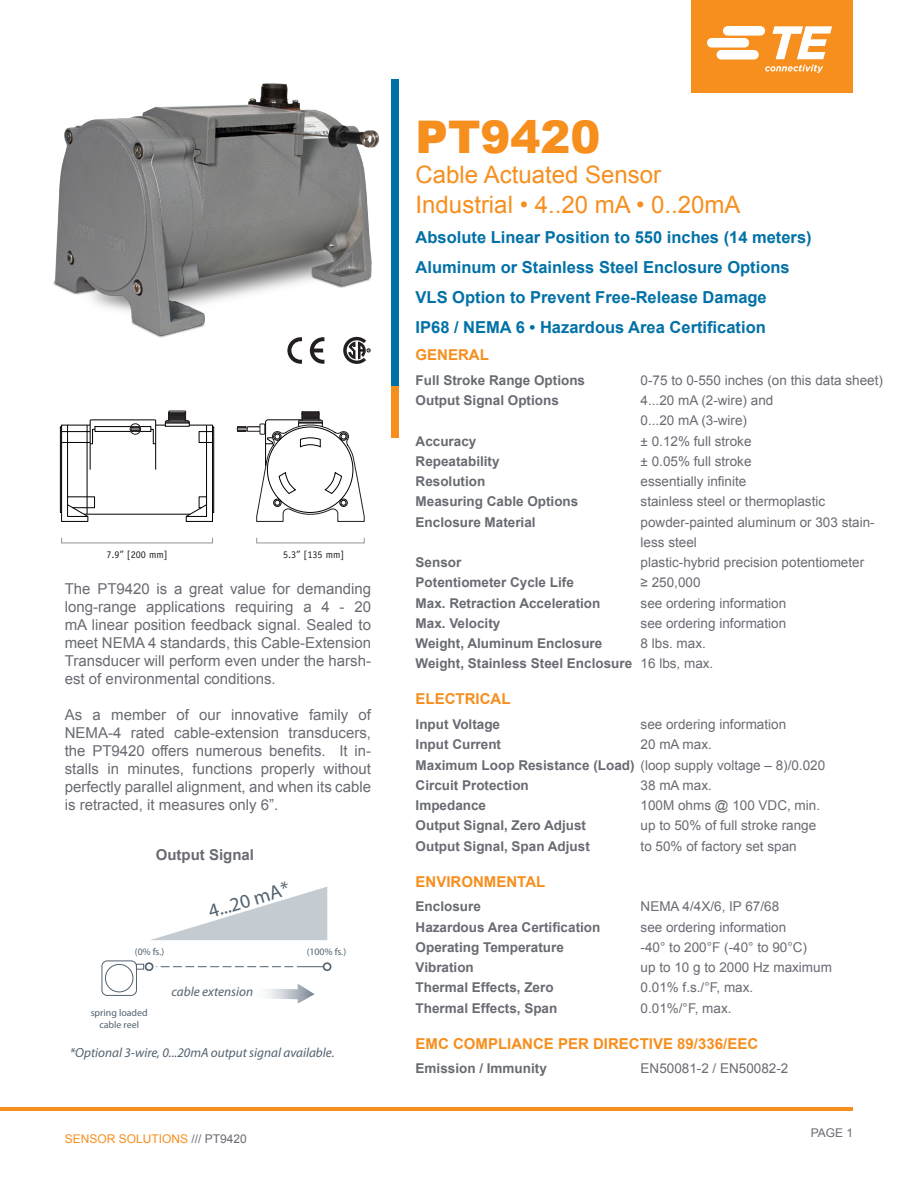
<style>
.page{position:relative;width:918px;height:1188px;background:#fff}
.page>*{position:absolute;margin:0;border:0;box-sizing:border-box;transform-origin:0 0}
.t1{font:900 45px "Arial";color:#f68f1e}
.t2{font:24px/30px "Arial";color:#f68f1e}
.t3{font:19.8px "Myriad Pro";color:#52626f}
.t4{font:700 16.5px/30px "Arial";color:#0071a7}
.t5{font:15px/18px "Arial";color:#696b73;text-align:justify}
.t6{font:700 15px "Arial";color:#f68f1e}
.t7{font:700 15px "Arial";color:#696b73}
.t8{font:700 13.5px/20.2px "Arial";color:#696b73}
.t9{font:13.5px/20.2px "Arial";color:#696b73}
.t10{font:italic 13.2px "Myriad Pro";color:#52626f}
.t11{font:12px "Arial";color:#f68f1e}
.t12{font:12px "Arial";color:#696b73}
.t13{font:10.2px "Officina Sans";color:#231f20}
.t14{font:9.9px/11.9px "Myriad Pro";color:#52626f;text-align:center}
.s1{color:#696b73}
.s2{font-weight:400}
</style>
<div class="page">
<svg style="left:151px;top:887px;width:176px;height:53px"></svg>
<svg style="left:267px;top:984px;width:48px;height:20px"></svg>
<div style="left:102px;top:960px;width:35px;height:36px;border:1px solid #52626f;border-radius:5px"></div>
<div style="left:105px;top:964px;width:28px;height:28px;border:1px solid #52626f;border-radius:50%"></div>
<div style="left:136px;top:964px;width:8px;height:6px;border:1px solid #52626f"></div>
<div style="left:145px;top:962px;width:8px;height:9px;border:2px solid #52626f;border-radius:50%"></div>
<div style="left:323px;top:962px;width:8px;height:9px;border:2px solid #52626f;border-radius:50%"></div>
<svg style="left:157px;top:966px;width:167px;height:1px"></svg>
<img style="left:53px;top:83px;width:326px;height:281px">
<div style="left:391px;top:79px;width:8px;height:307px;background:#0071a7"></div>
<div style="left:391px;top:386px;width:8px;height:52px;background:#f68f1e"></div>
<hr style="left:0;top:1107px;width:853px;height:4px;background:#f68f1e">
<div style="left:691px;top:0;width:162px;height:93px;background:#f68f1e"></div>
<svg style="left:707px;top:26px;width:125px;height:47px"></svg>
<svg style="left:287px;top:337px;width:15px;height:27px"></svg>
<svg style="left:310px;top:337px;width:14px;height:27px"></svg>
<svg style="left:343px;top:337px;width:27px;height:27px"></svg>
<div style="left:212px;top:426px;width:2px;height:87px;border:1px solid #000"></div>
<svg style="left:59px;top:411px;width:154px;height:111px"></svg>
<svg style="left:256px;top:411px;width:109px;height:111px"></svg>
<div style="left:237px;top:427px;width:14px;height:4px;border:1px solid #231f20"></div>
<hr style="left:247px;top:427px;width:14px;height:4px;background:#fff">
<div style="left:247px;top:426px;width:15px;height:6px;border:1px solid #231f20"></div>
<div style="left:260px;top:424px;width:5px;height:10px;background:#fff"></div>
<div style="left:259px;top:423px;width:6px;height:12px;border:1px solid #231f20"></div>
<svg style="left:237px;top:426px;width:9px;height:6px"></svg>
<div style="left:256px;top:538px;width:108px;height:5px;border:1px solid #939598"></div>
<div style="left:61px;top:538px;width:152px;height:5px;border:1px solid #939598"></div>
<p class="t13" style="left:106px;top:548px;width:63px">7.9” [200 mm]</p>
<p class="t13" style="left:283px;top:548px;width:63px">5.3” [135 mm]</p>
<p class="t5" style="left:65px;top:580px;width:308px">The PT9420 is a great value for demanding long-range applications requiring a 4 - 20 mA linear position feedback signal. Sealed to meet NEMA 4 standards, this Cable-Extension Transducer will perform even under the harsh&shy;est of environmental conditions.</p>
<p class="t5" style="left:65px;top:706px;width:308px">As a member of our innovative family of NEMA-4 rated cable-extension transducers, the PT9420 offers numerous benefits. It in&shy;stalls in minutes, functions properly without perfectly parallel alignment, and when its cable is retracted, it measures only 6”.</p>
<p class="t7" style="left:156px;top:844px;width:100px">Output Signal</p>
<h3 class="t3" style="left:205px;top:900px;width:85px;rotate:-17deg">4...20 mA*</h3>
<p class="t14" style="left:135px;top:946px;width:31px">(0% fs.)</p>
<p class="t14" style="left:307px;top:946px;width:41px">(100% fs.)</p>
<p class="t14" style="left:91px;top:1006px;width:58px">spring loaded cable reel</p>
<p class="t10" style="left:172px;top:984px;width:83px">cable extension</p>
<p class="t10" style="left:70px;top:1045px;width:266px">*Optional 3-wire, 0...20mA output signal available.</p>
<p class="t11" style="left:65px;top:1131px;width:184px">SENSOR SOLUTIONS <span class="s1">/// PT9420</span></p>
<h1 class="t1" style="left:416px;top:104px;width:187px">PT9420</h1>
<h2 class="t2" style="left:416px;top:160px;width:326px">Cable Actuated Sensor<br>Industrial • 4..20 mA • 0..20mA</h2>
<p class="t4" style="left:416px;top:223px;width:398px">Absolute Linear Position to 550 inches (14 meters)<br>Aluminum or Stainless Steel Enclosure Options VLS Option to Prevent Free-Release Damage<br>IP68 / NEMA 6 • Hazardous Area Certification</p>
<p class="t6" style="left:416px;top:345px;width:75px">GENERAL</p>
<p class="t8" style="left:416px;top:370px;width:171px">Full Stroke Range Options</p>
<p class="t9" style="left:641px;top:370px;width:244px">0-75 to 0-550 inches (on this data sheet)</p>
<p class="t8" style="left:416px;top:391px;width:145px">Output Signal Options</p>
<p class="t9" style="left:641px;top:390px;width:134px">4...20 mA (2-wire) and<br>0...20 mA (3-wire)</p>
<p class="t8" style="left:416px;top:431px;width:62px">Accuracy</p>
<p class="t9" style="left:641px;top:431px;width:112px">± 0.12% full stroke</p>
<p class="t8" style="left:416px;top:451px;width:86px">Repeatability</p>
<p class="t9" style="left:641px;top:451px;width:112px">± 0.05% full stroke</p>
<p class="t8" style="left:416px;top:472px;width:71px">Resolution</p>
<p class="t9" style="left:641px;top:471px;width:107px">essentially infinite</p>
<p class="t8" style="left:416px;top:492px;width:164px">Measuring Cable Options</p>
<p class="t9" style="left:641px;top:492px;width:186px">stainless steel or thermoplastic</p>
<p class="t8" style="left:416px;top:512px;width:122px">Enclosure Material</p>
<p class="t9" style="left:641px;top:512px;width:236px">powder-painted aluminum or 303 stain&shy;less steel</p>
<p class="t8" style="left:416px;top:553px;width:47px">Sensor</p>
<p class="t9" style="left:641px;top:552px;width:225px">plastic-hybrid precision potentiometer</p>
<p class="t8" style="left:416px;top:573px;width:160px">Potentiometer Cycle Life</p>
<p class="t9" style="left:641px;top:573px;width:61px">≥ 250,000</p>
<p class="t8" style="left:416px;top:593px;width:186px">Max. Retraction Acceleration</p>
<p class="t9" style="left:641px;top:593px;width:147px">see ordering information</p>
<p class="t8" style="left:416px;top:613px;width:86px">Max. Velocity</p>
<p class="t9" style="left:641px;top:613px;width:147px">see ordering information</p>
<p class="t8" style="left:416px;top:634px;width:188px">Weight, Aluminum Enclosure</p>
<p class="t8" style="left:416px;top:634px;width:299px;text-indent:225px"><span class="s2">8 lbs. max.<br></span>Weight, Stainless Steel Enclosure <span class="s2">16 lbs, max.</span></p>
<p class="t6" style="left:416px;top:689px;width:96px">ELECTRICAL</p>
<p class="t8" style="left:416px;top:715px;width:86px">Input Voltage</p>
<p class="t9" style="left:641px;top:714px;width:147px">see ordering information</p>
<p class="t8" style="left:416px;top:735px;width:87px">Input Current</p>
<p class="t8" style="left:416px;top:735px;width:411px;text-indent:225px"><span class="s2">20 mA max.<br></span>Maximum Loop Resistance (Load) <span class="s2">(loop supply voltage – 8)/0.020<br></span>Circuit Protection</p>
<p class="t9" style="left:641px;top:775px;width:73px">38 mA max.</p>
<p class="t8" style="left:416px;top:796px;width:72px">Impedance</p>
<p class="t9" style="left:641px;top:795px;width:181px">100M ohms @ 100 VDC, min.</p>
<p class="t8" style="left:416px;top:816px;width:172px">Output Signal, Zero Adjust</p>
<p class="t9" style="left:641px;top:816px;width:177px">up to 50% of full stroke range</p>
<p class="t8" style="left:416px;top:836px;width:176px">Output Signal, Span Adjust</p>
<p class="t9" style="left:641px;top:836px;width:158px">to 50% of factory set span</p>
<p class="t6" style="left:416px;top:871px;width:131px">ENVIRONMENTAL</p>
<p class="t8" style="left:416px;top:897px;width:67px">Enclosure</p>
<p class="t9" style="left:641px;top:897px;width:140px">NEMA 4/4X/6, IP 67/68</p>
<p class="t8" style="left:416px;top:917px;width:186px">Hazardous Area Certification</p>
<p class="t9" style="left:641px;top:917px;width:147px">see ordering information</p>
<p class="t8" style="left:416px;top:937px;width:150px">Operating Temperature</p>
<p class="t9" style="left:641px;top:937px;width:168px">-40° to 200°F (-40° to 90°C)</p>
<p class="t8" style="left:416px;top:958px;width:60px">Vibration</p>
<p class="t9" style="left:641px;top:957px;width:193px">up to 10 g to 2000 Hz maximum</p>
<p class="t8" style="left:416px;top:978px;width:140px">Thermal Effects, Zero</p>
<p class="t9" style="left:641px;top:978px;width:114px">0.01% f.s./°F, max.</p>
<p class="t8" style="left:416px;top:998px;width:143px">Thermal Effects, Span</p>
<p class="t9" style="left:641px;top:998px;width:92px">0.01%/°F, max.</p>
<p class="t6" style="left:416px;top:1033px;width:344px">EMC COMPLIANCE PER DIRECTIVE 89/336/EEC</p>
<p class="t8" style="left:416px;top:1059px;width:133px">Emission / Immunity</p>
<p class="t9" style="left:641px;top:1059px;width:149px">EN50081-2 / EN50082-2</p>
<p class="t12" style="left:811px;top:1125px;width:44px">PAGE 1</p>
</div>
